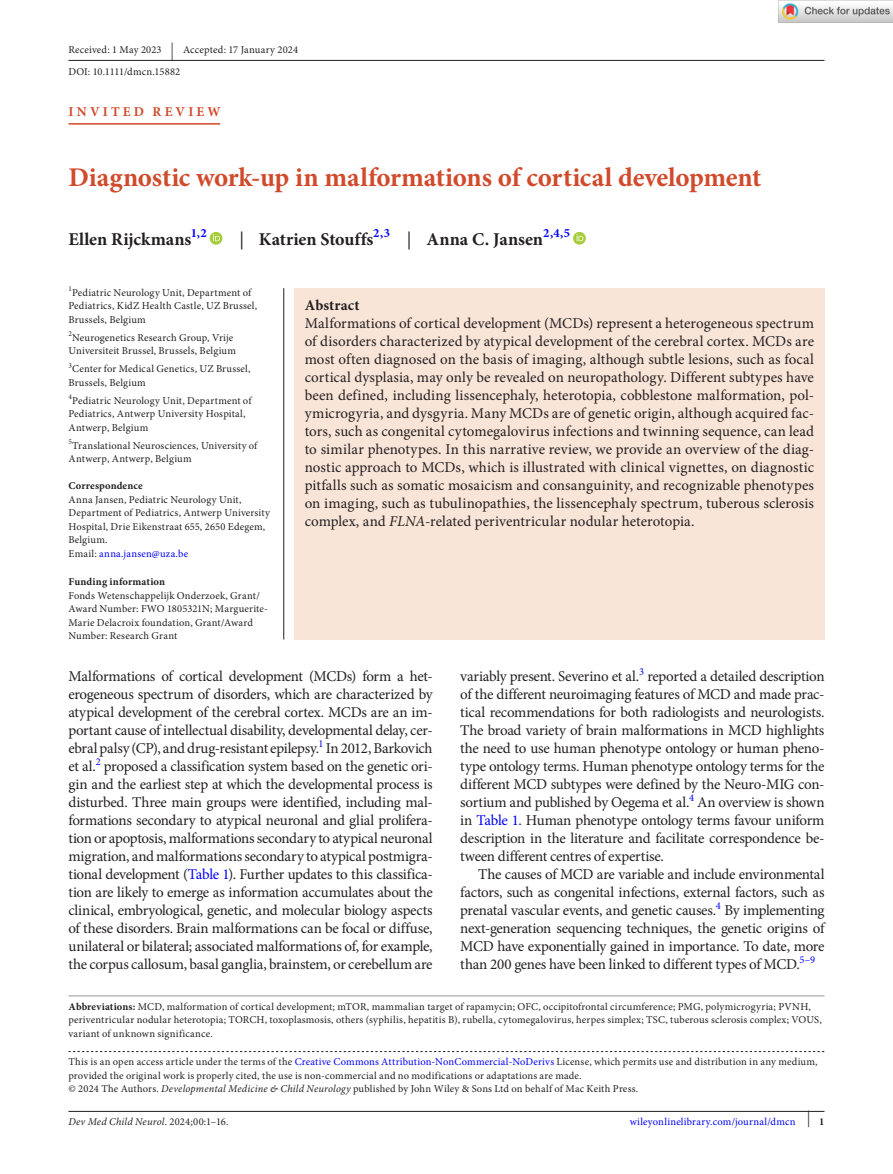
<style>
.page{position:relative;width:893px;height:1174px;background:#fff}
.page>*{position:absolute;margin:0;border:0;box-sizing:border-box;transform-origin:0 0}
.t1{font:700 27px "Minion Pro";letter-spacing:-.01em;color:#d04a2b}
.t2{font:700 18px "Minion Pro";letter-spacing:-.005em;color:#231f20}
.t3{font:15px/18px "Minion Pro";letter-spacing:-.015em;color:#231f20;text-align:justify}
.t4{font:700 15px "Minion Pro";letter-spacing:.005em;color:#231f20}
.t5{font:700 13.5px "Minion Pro";letter-spacing:.23em;color:#d04a2b}
.t6{font:700 12.6px "Minion Pro";color:#00f}
.t7{font:10.5px/13.5px "Minion Pro";letter-spacing:.015em;color:#231f20}
.t8{font:10.5px "Minion Pro";letter-spacing:.02em;color:#00f}
.t9{font:700 10.5px "Minion Pro";letter-spacing:.01em;color:#231f20}
.t10{font:italic 10.5px "Minion Pro";letter-spacing:.015em;color:#231f20}
.t11{font:7.35px "Minion Pro";color:#231f20}
.s1{font-size:18px}
.s2{font-weight:400}
.s3{color:#00f}
.s4{font-style:italic}
.s5{font-weight:700}
.s6{font-style:normal}
.s7{font-weight:700;color:#231f20}
</style>
<div class="page">
<hr style="left:68px;top:1111px;width:756px;height:1px;background:#231f20">
<hr style="left:68px;top:123px;width:152px;height:2px;background:#d04a2b">
<svg style="left:210px;top:232px;width:12px;height:13px"></svg>
<svg style="left:213px;top:234px;width:7px;height:7px"></svg>
<svg style="left:573px;top:232px;width:13px;height:13px"></svg>
<svg style="left:576px;top:234px;width:7px;height:7px"></svg>
<hr style="left:68px;top:60px;width:756px;height:1px;background:#231f20">
<hr style="left:283px;top:288px;width:1px;height:351px;background:#231f20">
<div style="left:294px;top:288px;width:530px;height:248px;background:#f9e4d8"></div>
<div style="left:294px;top:535px;width:530px;height:104px;background:#f9e4d8"></div>
<svg style="left:68px;top:1051px;width:756px;height:1px"></svg>
<hr style="left:68px;top:995px;width:756px;height:1px;background:#939598">
<img style="left:779px;top:0;width:114px;height:23px">
<p class="t7" style="left:68px;top:39px;width:231px;line-height:21.9px">Received: 1 May 2023 <span class="s1">|</span> Accepted: 17 January 2024<br>DOI: 10.1111/dmcn.15882</p>
<p class="t5" style="left:69px;top:102px;width:154px">INVITED REVIEW</p>
<h1 class="t1" style="left:68px;top:158px;width:694px">Diagnostic work-up in malformations of cortical development</h1>
<p class="t2" style="left:68px;top:226px;width:125px">Ellen Rijckmans</p>
<p class="t6" style="left:191px;top:224px;width:17px">1,2</p>
<p class="t2" style="left:239px;top:226px;width:136px"><span class="s2">|</span> Katrien Stouffs</p>
<p class="t6" style="left:373px;top:224px;width:18px">2,3</p>
<p class="t2" style="left:407px;top:226px;width:138px"><span class="s2">|</span> Anna C. Jansen</p>
<p class="t6" style="left:543px;top:224px;width:28px">2,4,5</p>
<p class="t11" style="left:68px;top:284px;width:5px">1</p>
<p class="t7" style="left:68px;top:286px;width:190px;text-indent:4px">Pediatric Neurology Unit, Department of<br>Pediatrics, KidZ Health Castle, UZ Brussel,<br>Brussels, Belgium</p>
<p class="t11" style="left:68px;top:329px;width:5px">2</p>
<p class="t7" style="left:68px;top:331px;width:169px;text-align:center">Neurogenetics Research Group, Vrije<br>Universiteit Brussel, Brussels, Belgium</p>
<p class="t11" style="left:68px;top:360px;width:5px">3</p>
<p class="t7" style="left:68px;top:362px;width:183px;text-indent:4px">Center for Medical Genetics, UZ Brussel,<br>Brussels, Belgium</p>
<p class="t11" style="left:68px;top:392px;width:5px">4</p>
<p class="t7" style="left:68px;top:394px;width:185px;text-indent:4px">Pediatric Neurology Unit, Department of<br>Pediatrics, Antwerp University Hospital,<br>Antwerp, Belgium</p>
<p class="t11" style="left:68px;top:437px;width:5px">5</p>
<p class="t7" style="left:68px;top:439px;width:190px;text-indent:4px">Translational Neurosciences, University of<br>Antwerp, Antwerp, Belgium</p>
<p class="t9" style="left:68px;top:478px;width:76px">Correspondence</p>
<p class="t7" style="left:68px;top:493px;width:203px">Anna Jansen, Pediatric Neurology Unit, Department of Pediatrics, Antwerp University Hospital, Drie Eikenstraat 655, 2650 Edegem, Belgium.<br>Email: <span class="s3">anna.jansen@uza.be</span></p>
<p class="t9" style="left:68px;top:574px;width:98px">Funding information</p>
<p class="t7" style="left:68px;top:589px;width:201px">Fonds Wetenschappelijk Onderzoek, Grant/ Award Number: FWO 1805321N; Marguerite-Marie Delacroix foundation, Grant/Award Number: Research Grant</p>
<p class="t4" style="left:305px;top:294px;width:56px">Abstract</p>
<p class="t3" style="left:305px;top:314px;width:511px">Malformations of cortical development (MCDs) represent a heterogeneous spectrum of disorders characterized by atypical development of the cerebral cortex. MCDs are most often diagnosed on the basis of imaging, although subtle lesions, such as focal cortical dysplasia, may only be revealed on neuropathology. Different subtypes have been defined, including lissencephaly, heterotopia, cobblestone malformation, pol&shy;ymicrogyria, and dysgyria. Many MCDs are of genetic origin, although acquired fac&shy;tors, such as congenital cytomegalovirus infections and twinning sequence, can lead to similar phenotypes. In this narrative review, we provide an overview of the diag&shy;nostic approach to MCDs, which is illustrated with clinical vignettes, on diagnostic pitfalls such as somatic mosaicism and consanguinity, and recognizable phenotypes on imaging, such as tubulinopathies, the lissencephaly spectrum, tuberous sclerosis complex, and <span class="s4">FLNA</span>-related periventricular nodular heterotopia.</p>
<p class="t3" style="left:68px;top:667px;width:366px">Malformations of cortical development (MCDs) form a het&shy;erogeneous spectrum of disorders, which are characterized by atypical development of the cerebral cortex. MCDs are an im&shy;portant cause of intellectual disability, developmental delay, cer&shy;ebral palsy (CP), and drug-resistant epilepsy. In 2012, Barkovich</p>
<p class="t8" style="left:319px;top:736px;width:7px">1</p>
<p class="t3" style="left:68px;top:757px;width:29px">et al.</p>
<p class="t8" style="left:96px;top:754px;width:7px">2</p>
<p class="t3" style="left:68px;top:757px;width:366px;text-indent:36px">proposed a classification system based on the genetic ori&shy;gin and the earliest step at which the developmental process is disturbed. Three main groups were identified, including mal&shy;formations secondary to atypical neuronal and glial prolifera&shy;tion or apoptosis, malformations secondary to atypical neuronal migration, and malformations secondary to atypical postmigra&shy;tional development (<span class="s3">Table 1</span>). Further updates to this classifica&shy;tion are likely to emerge as information accumulates about the clinical, embryological, genetic, and molecular biology aspects of these disorders. Brain malformations can be focal or diffuse, unilateral or bilateral; associated malformations of, for example, the corpus callosum, basal ganglia, brainstem, or cerebellum are</p>
<p class="t3" style="left:460px;top:667px;width:366px">variably present. Severino et al.<sup>3</sup> reported a detailed description of the different neuroimaging features of MCD and made prac&shy;tical recommendations for both radiologists and neurologists.<br>The broad variety of brain malformations in MCD highlights the need to use human phenotype ontology or human pheno&shy;type ontology terms. Human phenotype ontology terms for the different MCD subtypes were defined by the Neuro-MIG con&shy;sortium and published by Oegema et al.</p>
<p class="t8" style="left:689px;top:790px;width:7px">4</p>
<p class="t3" style="left:460px;top:793px;width:366px;text-indent:237px">An overview is shown in <span class="s3">Table 1</span>. Human phenotype ontology terms favour uniform description in the literature and facilitate correspondence be&shy;tween different centres of expertise.</p>
<p class="t3" style="left:460px;top:865px;width:366px;text-indent:18px">The causes of MCD are variable and include environmental factors, such as congenital infections, external factors, such as prenatal vascular events, and genetic causes.</p>
<p class="t8" style="left:716px;top:898px;width:7px">4</p>
<p class="t3" style="left:460px;top:901px;width:366px;text-indent:264px">By implementing next-generation sequencing techniques, the genetic origins of MCD have exponentially gained in importance. To date, more than 200 genes have been linked to different types of MCD.</p>
<p class="t8" style="left:800px;top:952px;width:17px">5–9</p>
<p class="t7" style="left:68px;top:999px;width:755px"><span class="s5">Abbreviations:</span> MCD, malformation of cortical development; mTOR, mammalian target of rapamycin; OFC, occipitofrontal circumference; PMG, polymicrogyria; PVNH, periventricular nodular heterotopia; TORCH, toxoplasmosis, others (syphilis, hepatitis B), rubella, cytomegalovirus, herpes simplex; TSC, tuberous sclerosis complex; VOUS, variant of unknown significance.</p>
<p class="t7" style="left:68px;top:1055px;width:751px">This is an open access article under the terms of the <span class="s3">Creative Commons Attribution-NonCommercial-NoDerivs</span> License, which permits use and distribution in any medium, provided the original work is properly cited, the use is non-commercial and no modifications or adaptations are made.<br>© 2024 The Authors. <span class="s4">Developmental Medicine &amp; Child Neurology</span> published by John Wiley &amp; Sons Ltd on behalf of Mac Keith Press.</p>
<p class="t10" style="left:68px;top:1114px;width:162px">Dev Med Child Neurol<span class="s6">. 2024;00:1–16.</span></p>
<p class="t8" style="left:630px;top:1114px;width:196px">wileyonlinelibrary.com/journal/dmcn <sup>|</sup> <span class="s7">1</span></p>
</div>
